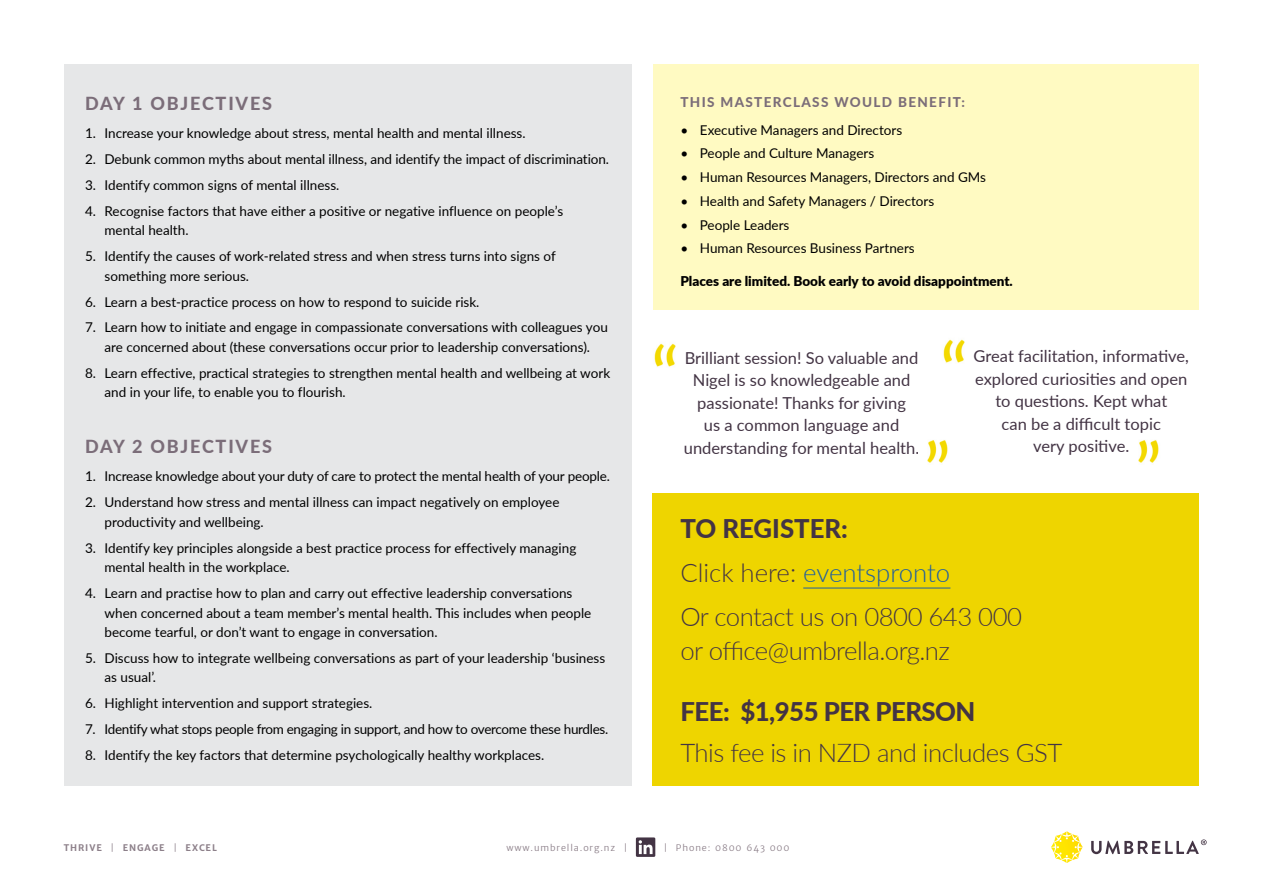
<style>
.page{position:relative;width:1263px;height:893px;background:#fff}
.page>*{position:absolute;margin:0;border:0;box-sizing:border-box;transform-origin:0 0}
.t1{font:300 25.8px/44.1px "Lato";letter-spacing:-.02em;color:#433444}
.t2{font:800 25.8px "Lato";letter-spacing:-.02em;color:#433444}
.t3{font:800 18px "Lato";letter-spacing:.1em;color:#7b6d79}
.t4{font:16.5px/22.5px "Lato";color:#433444;text-align:center}
.t5{font:13.5px/19.5px "Lato";color:#000}
.t6{font:13.5px "Lato";letter-spacing:-.02em;color:#000}
.t7{font:900 13.5px "Lato";color:#000}
.t8{font:800 13.5px "Lato";letter-spacing:.1em;color:#7b6d79}
.t9{font:300 9px "Merriweather Sans";letter-spacing:.1em;color:#8c7f89}
.t10{font:700 9px "Merriweather Sans";letter-spacing:.1em;color:#8c7f89}
.s1{font-weight:800}
.s2{color:#215e9e}
.s3{font-weight:300}
</style>
<div class="page">
<div style="left:653px;top:64px;width:546px;height:246px;background:#fffac2"></div>
<div style="left:64px;top:64px;width:567px;height:722px;background:#e6e7e8"></div>
<div style="left:653px;top:493px;width:546px;height:293px;background:#eed500"></div>
<hr style="left:803px;top:588px;width:147px;height:1px;background:#215e9e">
<img style="left:927px;top:440px;width:21px;height:23px">
<img style="left:654px;top:343px;width:22px;height:24px">
<svg style="left:1051px;top:831px;width:32px;height:32px"></svg>
<svg style="left:1091px;top:839px;width:115px;height:15px"></svg>
<svg style="left:636px;top:837px;width:19px;height:20px"></svg>
<img style="left:1138px;top:440px;width:21px;height:23px">
<img style="left:943px;top:339px;width:22px;height:24px">
<h2 class="t3" style="left:85px;top:90px;width:189px">DAY 1 OBJECTIVES</h2>
<p class="t5" style="left:85px;top:123px;width:442px">1. Increase your knowledge about stress, mental health and mental illness.</p>
<p class="t5" style="left:85px;top:149px;width:525px">2. Debunk common myths about mental illness, and identify the impact of discrimination.</p>
<p class="t5" style="left:85px;top:175px;width:256px">3. Identify common signs of mental illness.</p>
<p class="t5" style="left:105px;top:201px;width:460px;text-indent:-19px">4. Recognise factors that have either a positive or negative influence on people’s mental health.</p>
<p class="t5" style="left:105px;top:246px;width:453px;text-indent:-19px">5. Identify the causes of work-related stress and when stress turns into signs of something more serious.</p>
<p class="t5" style="left:85px;top:291px;width:396px">6. Learn a best-practice process on how to respond to suicide risk.</p>
<p class="t5" style="left:85px;top:317px;width:524px;text-align:center">7. Learn how to initiate and engage in compassionate conversations with colleagues you are concerned about (these conversations occur prior to leadership conversations).</p>
<p class="t5" style="left:105px;top:363px;width:507px;text-indent:-19px">8. Learn effective, practical strategies to strengthen mental health and wellbeing at work and in your life, to enable you to flourish.</p>
<h2 class="t3" style="left:85px;top:433px;width:189px">DAY 2 OBJECTIVES</h2>
<p class="t5" style="left:85px;top:466px;width:526px">1. Increase knowledge about your duty of care to protect the mental health of your people.</p>
<p class="t5" style="left:105px;top:492px;width:456px;text-indent:-19px">2. Understand how stress and mental illness can impact negatively on employee productivity and wellbeing.</p>
<p class="t5" style="left:105px;top:537px;width:473px;text-indent:-19px">3. Identify key principles alongside a best practice process for effectively managing mental health in the workplace.</p>
<p class="t5" style="left:105px;top:583px;width:488px;text-indent:-19px">4. Learn and practise how to plan and carry out effective leadership conversations when concerned about a team member’s mental health. This includes when people become tearful, or don’t want to engage in conversation.</p>
<p class="t5" style="left:105px;top:648px;width:502px;text-indent:-19px">5. Discuss how to integrate wellbeing conversations as part of your leadership ‘business as usual’.</p>
<p class="t5" style="left:85px;top:693px;width:289px">6. Highlight intervention and support strategies.</p>
<p class="t6" style="left:85px;top:720px;width:525px">7. Identify what stops people from engaging in support, and how to overcome these hurdles.</p>
<p class="t5" style="left:85px;top:745px;width:461px">8. Identify the key factors that determine psychologically healthy workplaces.</p>
<p class="t8" style="left:680px;top:92px;width:286px">THIS MASTERCLASS WOULD BENEFIT:</p>
<p class="t5" style="left:680px;top:119px;width:223px">• Executive Managers and Directors</p>
<p class="t5" style="left:680px;top:143px;width:195px">• People and Culture Managers</p>
<p class="t5" style="left:680px;top:167px;width:307px">• Human Resources Managers, Directors and GMs</p>
<p class="t5" style="left:680px;top:191px;width:255px">• Health and Safety Managers / Directors</p>
<p class="t5" style="left:680px;top:214px;width:111px">• People Leaders</p>
<p class="t5" style="left:680px;top:238px;width:236px">• Human Resources Business Partners</p>
<p class="t7" style="left:680px;top:270px;width:334px">Places are limited. Book early to avoid disappointment.</p>
<p class="t4" style="left:684px;top:346px;width:237px">Brilliant session! So valuable and<br>Nigel is so knowledgeable and passionate! Thanks for giving<br>us a common language and understanding for mental health.</p>
<p class="t4" style="left:973px;top:344px;width:217px">Great facilitation, informative, explored curiosities and open to questions. Kept what<br>can be a difficult topic<br>very positive.</p>
<h1 class="t1" style="left:680px;top:505px;width:343px"><span class="s1">TO REGISTER:<br></span>Click here: <span class="s2">eventspronto<br></span>Or contact us on 0800 643 000</h1>
<h1 class="t1" style="left:680px;top:628px;width:271px">or office@umbrella.org.nz</h1>
<h1 class="t2" style="left:680px;top:693px;width:297px">FEE: $1,955 PER PERSON</h1>
<h1 class="t1" style="left:680px;top:730px;width:383px">This fee is in NZD and includes GST</h1>
<p class="t10" style="left:64px;top:842px;width:155px">THRIVE <span class="s3">|</span> ENGAGE <span class="s3">|</span> EXCEL</p>
<p class="t9" style="left:506px;top:842px;width:123px">www.umbrella.org.nz |</p>
<p class="t9" style="left:664px;top:842px;width:127px">| Phone: 0800 643 000</p>
</div>
